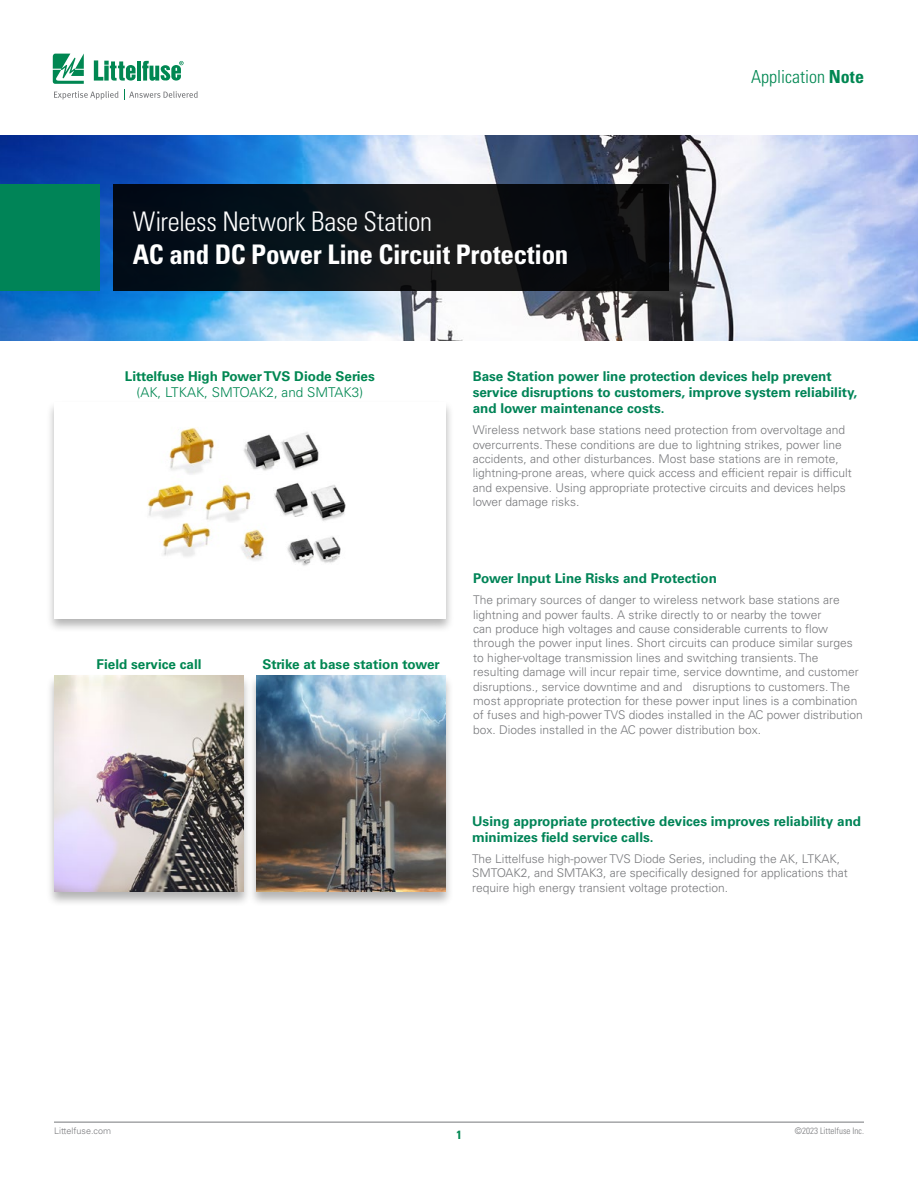
<style>
.page{position:relative;width:918px;height:1188px;background:#fff}
.page>*{position:absolute;margin:0;border:0;box-sizing:border-box;transform-origin:0 0}
.t1{font:700 condensed 27px "Univers LT Std";letter-spacing:-.01em;color:#fff}
.t2{font:300 condensed 27px "Univers LT Std";letter-spacing:-.01em;color:#fff}
.t3{font:300 condensed 18px "Univers LT Std";color:#008752}
.t4{font:700 13.5px/16.2px "Univers LT Std";color:#008457}
.t5{font:700 13.5px "Univers LT Std";color:#008752}
.t6{font:300 13.5px "Univers LT Std";color:#008752}
.t7{font:300 12px/14.4px "Univers LT Std";color:#77787b}
.t8{font:700 condensed 12px "Univers LT Std";color:#008752}
.t9{font:300 condensed 9px "Univers LT Std";color:#77787b}
.t10{font:300 9px "Univers LT Std";color:#77787b}
.s1{font-weight:700}
.s2{font-stretch:normal}
</style>
<div class="page">
<svg style="left:53px;top:54px;width:31px;height:30px"></svg>
<hr style="left:137px;top:61px;width:4px;height:20px;background:#008752">
<svg style="left:142px;top:61px;width:42px;height:20px"></svg>
<svg style="left:94px;top:60px;width:42px;height:21px"></svg>
<svg style="left:54px;top:91px;width:64px;height:9px"></svg>
<svg style="left:124px;top:90px;width:74px;height:10px"></svg>
<img style="left:0;top:135px;width:918px;height:205px">
<svg style="left:113px;top:184px;width:555px;height:107px;background:#0b1116"></svg>
<div style="left:0;top:184px;width:100px;height:107px;background:#008457"></div>
<hr style="left:54px;top:1122px;width:810px;height:1px;background:#77787b">
<div style="left:248px;top:674px;width:206px;height:233px;background:#000;opacity:.3"></div>
<img style="left:257px;top:676px;width:189px;height:216px">
<div style="left:45px;top:400px;width:409px;height:233px;background:#000;opacity:.3"></div>
<div style="left:54px;top:402px;width:392px;height:216px;background:#fff"></div>
<img style="left:148px;top:427px;width:198px;height:139px">
<div style="left:46px;top:674px;width:206px;height:233px;background:#000;opacity:.3"></div>
<img style="left:55px;top:676px;width:189px;height:216px">
<h1 class="t2" style="left:133px;top:205px;width:301px">Wireless Network Base Station</h1>
<h1 class="t1" style="left:133px;top:237px;width:437px">AC and DC Power Line Circuit Protection</h1>
<h2 class="t3" style="left:751px;top:66px;width:114px">Application <span class="s1">Note</span></h2>
<p class="t5" style="left:125px;top:368px;width:251px">Littelfuse High Power TVS Diode Series</p>
<p class="t6" style="left:137px;top:384px;width:228px">(AK, LTKAK, SMTOAK2, and SMTAK3)</p>
<p class="t5" style="left:97px;top:657px;width:107px">Field service call</p>
<p class="t5" style="left:262px;top:657px;width:179px">Strike at base station tower</p>
<p class="t4" style="left:473px;top:368px;width:386px">Base Station power line protection devices help prevent service disruptions to customers, improve system reliability, and lower maintenance costs.</p>
<p class="t7" style="left:473px;top:423px;width:381px">Wireless network base stations need protection from overvoltage and overcurrents. These conditions are due to lightning strikes, power line accidents, and other disturbances. Most base stations are in remote, lightning-prone areas, where quick access and efficient repair is difficult and expensive. Using appropriate protective circuits and devices helps lower damage risks.</p>
<p class="t4" style="left:473px;top:570px;width:245px">Power Input Line Risks and Protection</p>
<p class="t7" style="left:473px;top:593px;width:391px">The primary sources of danger to wireless network base stations are lightning and power faults. A strike directly to or nearby the tower<br>can produce high voltages and cause considerable currents to flow through the power input lines. Short circuits can produce similar surges to higher-voltage transmission lines and switching transients. The resulting damage will incur repair time, service downtime, and customer disruptions., service downtime and and disruptions to customers. The most appropriate protection for these power input lines is a combination of fuses and high-power TVS diodes installed in the AC power distribution box. Diodes installed in the AC power distribution box.</p>
<p class="t4" style="left:472px;top:813px;width:391px">Using appropriate protective devices improves reliability and minimizes field service calls.</p>
<p class="t7" style="left:472px;top:852px;width:377px">The Littelfuse high-power TVS Diode Series, including the AK, LTKAK,<br>SMTOAK2, and SMTAK3, are specifically designed for applications that require high energy transient voltage protection.</p>
<p class="t10" style="left:54px;top:1125px;width:59px">Littelfuse.com</p>
<p class="t9" style="left:795px;top:1125px;width:71px"><span class="s2">©</span>2023 Littelfuse Inc.</p>
<p class="t8" style="left:456px;top:1128px;width:7px">1</p>
</div>
